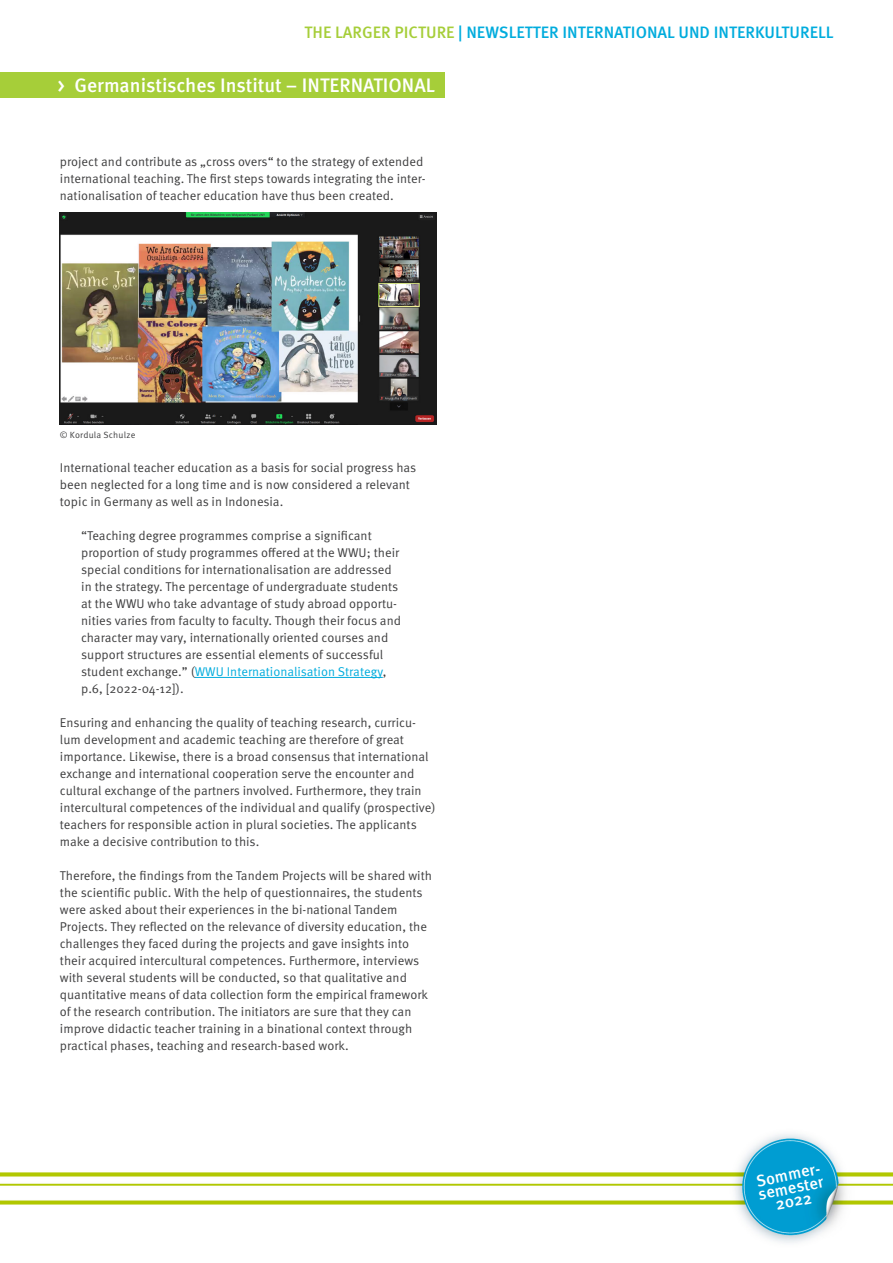
<style>
.page{position:relative;width:893px;height:1263px;background:#fff}
.page>*{position:absolute;margin:0;border:0;box-sizing:border-box;transform-origin:0 0}
.t1{font:500 19.5px "Meta OT";color:#fff}
.t2{font:500 16.5px "Meta OT";color:#00acdd}
.t3{font:500 16.5px/13.5px "Meta OT";color:#fff;text-align:center}
.t4{font:12.75px/17px "Meta OT";color:#3e3e3f}
.t5{font:12.75px "Meta OT";color:#00acdd}
.t6{font:9px "Meta OT";letter-spacing:.02em;color:#3e3e3f}
.s1{color:#a6ce39}
.s2{color:#3e3e3f}
</style>
<div class="page">
<img style="left:0;top:72px;width:893px;height:1171px">
<div style="left:0;top:72px;width:444px;height:26px;background:#a6ce39"></div>
<hr style="left:195px;top:677px;width:188px;height:1px;background:#00acdd">
<img style="left:60px;top:213px;width:376px;height:211px">
<p class="t2" style="left:305px;top:22px;width:531px"><span class="s1">THE LARGER PICTURE</span> | NEWSLETTER INTERNATIONAL UND INTERKULTURELL</p>
<p class="t1" style="left:57px;top:73px;width:379px">&gt; Germanistisches Institut – INTERNATIONAL</p>
<p class="t4" style="left:60px;top:153px;width:367px">project and contribute as „cross overs“ to the strategy of extended international teaching. The first steps towards integrating the inter&shy;nationalisation of teacher education have thus been created.</p>
<p class="t6" style="left:60px;top:429px;width:77px">© Kordula Schulze</p>
<p class="t4" style="left:60px;top:459px;width:358px">International teacher education as a basis for social progress has been neglected for a long time and is now considered a relevant topic in Germany as well as in Indonesia.</p>
<p class="t4" style="left:81px;top:527px;width:292px">“Teaching degree programmes comprise a significant</p>
<p class="t4" style="left:81px;top:544px;width:320px">proportion of study programmes offered at the WWU; their special conditions for internationalisation are addressed</p>
<p class="t4" style="left:81px;top:578px;width:319px">in the strategy. The percentage of undergraduate students</p>
<p class="t4" style="left:81px;top:595px;width:321px">at the WWU who take advantage of study abroad opportu&shy;nities varies from faculty to faculty. Though their focus and character may vary, internationally oriented courses and support structures are essential elements of successful</p>
<p class="t5" style="left:81px;top:664px;width:307px"><span class="s2">student exchange.” (</span>WWU Internationalisation Strategy<span class="s2">,</span></p>
<p class="t4" style="left:81px;top:680px;width:104px">p.6, [2022-04-12]).</p>
<p class="t4" style="left:60px;top:714px;width:377px">Ensuring and enhancing the quality of teaching research, curricu&shy;lum development and academic teaching are therefore of great importance. Likewise, there is a broad consensus that international exchange and international cooperation serve the encounter and cultural exchange of the partners involved. Furthermore, they train intercultural competences of the individual and qualify (prospective) teachers for responsible action in plural societies. The applicants make a decisive contribution to this.</p>
<p class="t4" style="left:60px;top:867px;width:374px">Therefore, the findings from the Tandem Projects will be shared with the scientific public. With the help of questionnaires, the students were asked about their experiences in the bi-national Tandem Projects. They reflected on the relevance of diversity education, the challenges they faced during the projects and gave insights into their acquired intercultural competences. Furthermore, interviews with several students will be conducted, so that qualitative and quantitative means of data collection form the empirical framework of the research contribution. The initiators are sure that they can improve didactic teacher training in a binational context through practical phases, teaching and research-based work.</p>
<p class="t3" style="left:755px;top:1174px;width:70px;rotate:-11deg">Sommer&shy;semester<br>2022</p>
</div>
